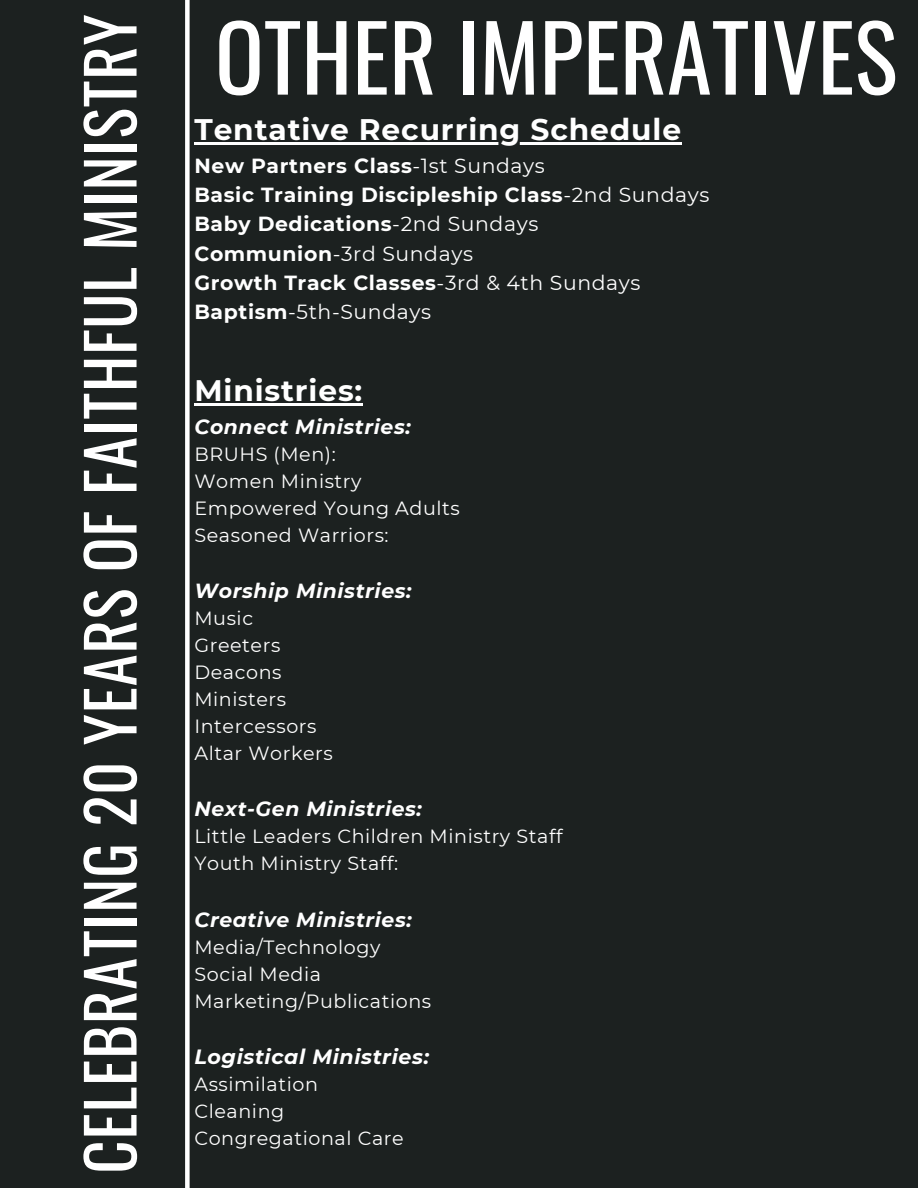
<style>
.page{position:relative;width:918px;height:1188px;background:#1c2120}
.page>*{position:absolute;margin:0;border:0;box-sizing:border-box;transform-origin:0 0}
.t1{font:90.75px "Oswald";color:#fff}
.t2{font:64.95px "Oswald";letter-spacing:.01em;color:#fff}
.t3{font:700 29.7px "Montserrat";letter-spacing:.03em;color:#fff}
.t4{font:700 29.55px "Montserrat";letter-spacing:.03em;color:#fff}
.t5{font:italic 700 20.55px "Montserrat";letter-spacing:.03em;color:#fff}
.t6{font:700 20.4px/29.2px "Montserrat";letter-spacing:.03em;color:#fff}
.t7{font:italic 700 20.4px "Montserrat";letter-spacing:.03em;color:#fff}
.t8{font:19.2px/27px "Montserrat";letter-spacing:.03em;color:#fff}
.s1{font-weight:400}
</style>
<div class="page">
<div style="left:185px;top:0;width:5px;height:1188px;background:#fff"></div>
<hr style="left:194px;top:142px;width:488px;height:3px;background:#fff">
<hr style="left:194px;top:403px;width:169px;height:3px;background:#fff">
<p class="t2" style="left:59px;top:1174px;width:1161px;rotate:-90deg">CELEBRATING 20 YEARS OF FAITHFUL MINISTRY</p>
<p class="t1" style="left:215px;top:-14px;width:684px">OTHER IMPERATIVES</p>
<h3 class="t3" style="left:194px;top:111px;width:488px">Tentative Recurring Schedule</h3>
<p class="t6" style="left:194px;top:151px;width:516px">New Partners Class<span class="s1">-1st Sundays<br></span>Basic Training Discipleship Class<span class="s1">-2nd Sundays<br></span>Baby Dedications<span class="s1">-2nd Sundays<br></span>Communion<span class="s1">-3rd Sundays<br></span>Growth Track Classes<span class="s1">-3rd &amp; 4th Sundays<br></span>Baptism<span class="s1">-5th-Sundays</span></p>
<h3 class="t4" style="left:194px;top:373px;width:169px">Ministries:</h3>
<p class="t7" style="left:194px;top:414px;width:218px">Connect Ministries:</p>
<p class="t8" style="left:194px;top:440px;width:267px">BRUHS (Men):<br>Women Ministry<br>Empowered Young Adults<br>Seasoned Warriors:</p>
<p class="t7" style="left:194px;top:578px;width:219px">Worship Ministries:</p>
<p class="t8" style="left:194px;top:605px;width:140px">Music<br>Greeters<br>Deacons<br>Ministers<br>Intercessors<br>Altar Workers</p>
<p class="t7" style="left:194px;top:797px;width:229px">Next-Gen Ministries:</p>
<p class="t8" style="left:194px;top:823px;width:370px">Little Leaders Children Ministry Staff<br>Youth Ministry Staff:</p>
<p class="t7" style="left:194px;top:907px;width:219px">Creative Ministries:</p>
<p class="t8" style="left:194px;top:933px;width:238px">Media/Technology<br>Social Media<br>Marketing/Publications</p>
<p class="t5" style="left:194px;top:1044px;width:236px">Logistical Ministries:</p>
<p class="t8" style="left:194px;top:1070px;width:211px">Assimilation<br>Cleaning<br>Congregational Care</p>
</div>
